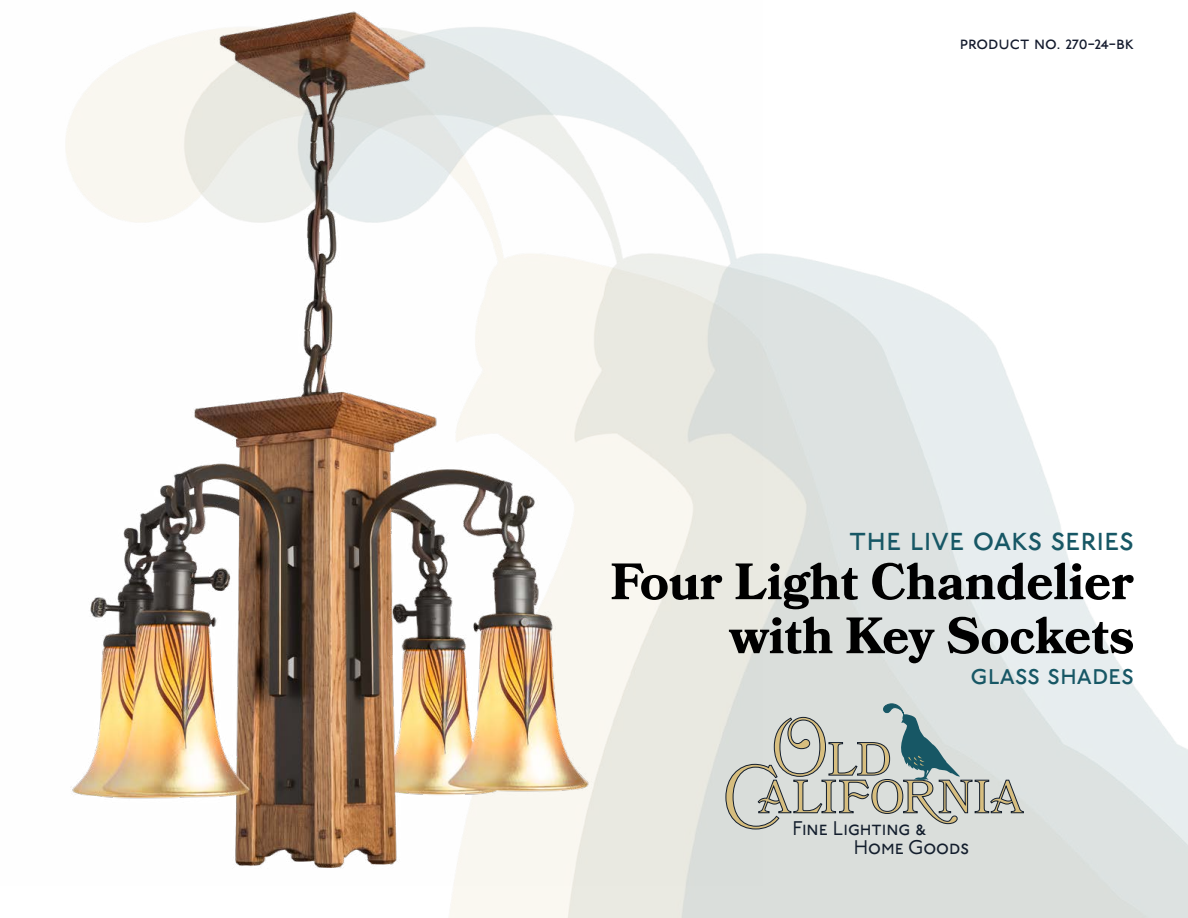
<style>
.page{position:relative;width:1188px;height:918px;background:#fff}
.page>*{position:absolute;margin:0;border:0;box-sizing:border-box;transform-origin:0 0}
.t1{font:700 51px/54px "Bookmania";color:#000;text-align:right}
.t2{font:46.5px "Bookmania";letter-spacing:.025em;color:#d7be7f}
.t3{font:33px "P22 Underground Bk P";color:#175765}
.t4{font:28.5px "P22 Underground Bk P";color:#175765}
.t5{font:19.8px/18.1px "P22 Underground Bk P";color:#131e2d}
.t6{font:18px "P22 Underground Bk P";color:#131a2d}
.s1{font-weight:300;font-size:80.85px}
.s2{font-size:64.95px}
</style>
<div class="page">
<svg style="left:762px;top:702px;width:262px;height:127px;background:#c1c9c8"></svg>
<img style="left:65px;top:10px;width:697px;height:875px">
<p class="t6" style="left:960px;top:33px;width:176px">product no. 270-24-bk</p>
<p class="t3" style="left:849px;top:521px;width:286px">the live oaks series</p>
<p class="t1" style="left:611px;top:555px;width:525px">Four Light Chandelier with Key Sockets</p>
<p class="t4" style="left:971px;top:659px;width:165px">glass shades</p>
<p class="t2" style="left:770px;top:732px;width:123px"><span class="s1">O</span>LD</p>
<p class="t2" style="left:723px;top:770px;width:301px"><span class="s2">C</span> ALIFORNIA</p>
<p class="t5" style="left:854px;top:820px;width:117px;text-indent:-61px">Fine Lighting &amp;<br>Home Goods</p>
</div>
